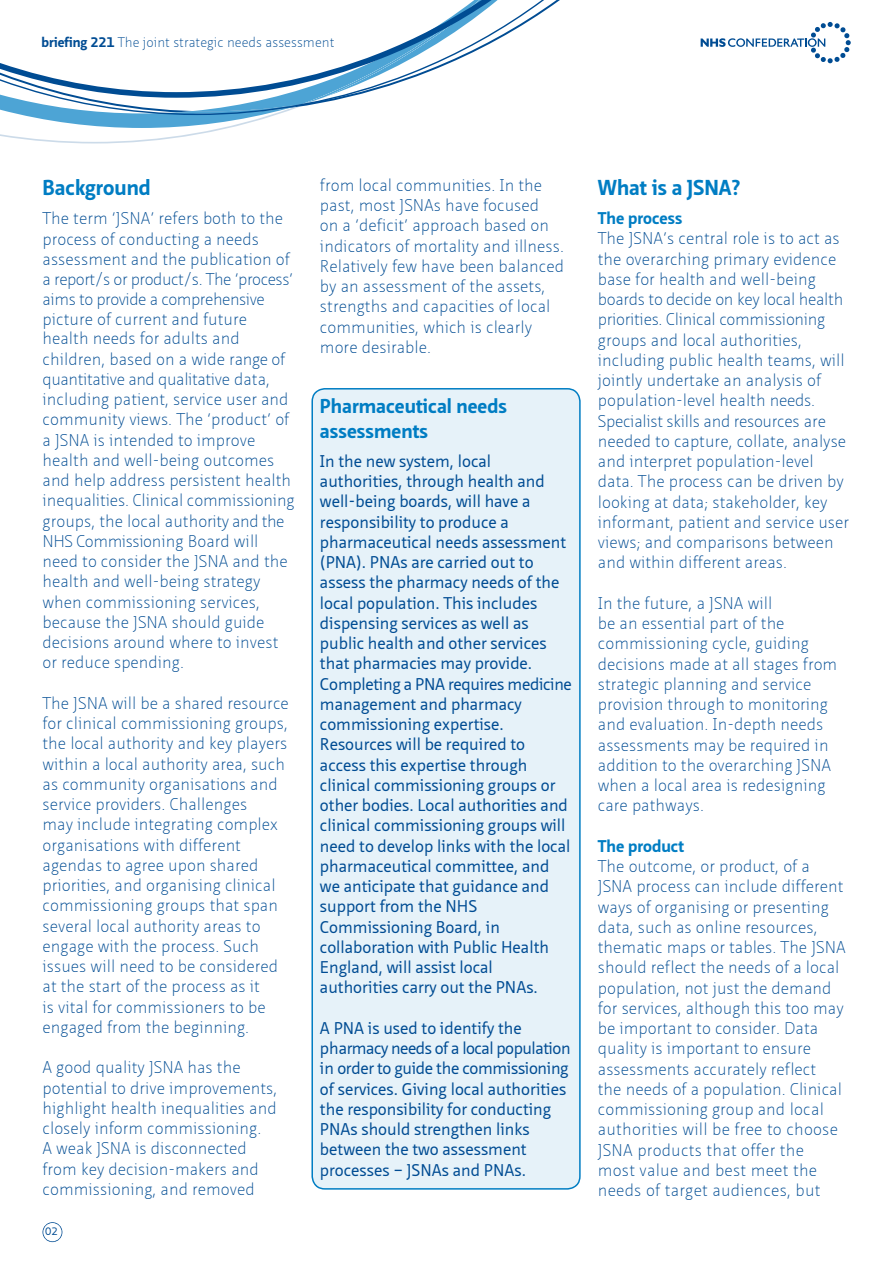
<style>
.page{position:relative;width:893px;height:1263px;background:#fff}
.page>*{position:absolute;margin:0;border:0;box-sizing:border-box;transform-origin:0 0}
.t1{font:700 21px "Neue Sans";color:#007dc3}
.t2{font:700 19.5px/24.3px "Neue Sans";color:#007dc3}
.t3{font:100 16.5px/20.2px "Neue Sans";color:#004c93}
.t4{font:16.5px/20.2px "Neue Sans";color:#004c93}
.t5{font:700 16.5px "Neue Sans";color:#007dc3}
.t6{font:100 13.5px "Neue Sans";color:#004c93}
.t7{font:10.5px "Neue Sans";color:#004c93}
.s1{font-weight:700}
</style>
<div class="page">
<svg style="left:0;top:0;width:560px;height:144px"></svg>
<svg style="left:701px;top:22px;width:150px;height:41px"></svg>
<svg style="left:43px;top:1222px;width:19px;height:20px"></svg>
<svg style="left:311px;top:388px;width:270px;height:801px;background:#d0e7f3"></svg>
<p class="t6" style="left:42px;top:34px;width:294px"><span class="s1">briefing 221</span> The joint strategic needs assessment</p>
<p class="t1" style="left:43px;top:175px;width:110px">Background</p>
<p class="t3" style="left:43px;top:209px;width:254px">The term ‘JSNA’ refers both to the process of conducting a needs assessment and the publication of a report/s or product/s. The ‘process’ aims to provide a comprehensive picture of current and future health needs for adults and children, based on a wide range of quantitative and qualitative data, including patient, service user and community views. The ‘product’ of a JSNA is intended to improve health and well-being outcomes and help address persistent health inequalities. Clinical commissioning groups, the local authority and the<br>NHS Commissioning Board will need to consider the JSNA and the health and well-being strategy when commissioning services, because the JSNA should guide decisions around where to invest or reduce spending.</p>
<p class="t3" style="left:43px;top:693px;width:248px">The JSNA will be a shared resource for clinical commissioning groups, the local authority and key players within a local authority area, such as community organisations and service providers. Challenges<br>may include integrating complex organisations with different agendas to agree upon shared priorities, and organising clinical commissioning groups that span several local authority areas to engage with the process. Such issues will need to be considered at the start of the process as it<br>is vital for commissioners to be engaged from the beginning.</p>
<p class="t3" style="left:43px;top:1058px;width:236px">A good quality JSNA has the potential to drive improvements, highlight health inequalities and closely inform commissioning.<br>A weak JSNA is disconnected from key decision-makers and commissioning, and removed</p>
<p class="t7" style="left:45px;top:1226px;width:14px">02</p>
<p class="t3" style="left:320px;top:175px;width:246px">from local communities. In the past, most JSNAs have focused<br>on a ‘deficit’ approach based on indicators of mortality and illness.<br>Relatively few have been balanced by an assessment of the assets, strengths and capacities of local communities, which is clearly more desirable.</p>
<p class="t2" style="left:320px;top:394px;width:189px">Pharmaceutical needs assessments</p>
<p class="t4" style="left:320px;top:451px;width:253px">In the new system, local authorities, through health and well-being boards, will have a responsibility to produce a pharmaceutical needs assessment (PNA). PNAs are carried out to assess the pharmacy needs of the local population. This includes dispensing services as well as public health and other services that pharmacies may provide.<br>Completing a PNA requires medicine management and pharmacy commissioning expertise.<br>Resources will be required to access this expertise through clinical commissioning groups or other bodies. Local authorities and clinical commissioning groups will need to develop links with the local pharmaceutical committee, and we anticipate that guidance and support from the NHS<br>Commissioning Board, in collaboration with Public Health<br>England, will assist local authorities carry out the PNAs.</p>
<p class="t4" style="left:320px;top:1018px;width:252px">A PNA is used to identify the pharmacy needs of a local population in order to guide the commissioning of services. Giving local authorities the responsibility for conducting<br>PNAs should strengthen links between the two assessment processes – JSNAs and PNAs.</p>
<p class="t1" style="left:598px;top:174px;width:144px">What is a JSNA?</p>
<p class="t5" style="left:598px;top:208px;width:86px">The process</p>
<p class="t3" style="left:598px;top:229px;width:253px">The JSNA’s central role is to act as the overarching primary evidence base for health and well-being boards to decide on key local health priorities. Clinical commissioning groups and local authorities, including public health teams, will jointly undertake an analysis of population-level health needs.<br>Specialist skills and resources are needed to capture, collate, analyse and interpret population-level data. The process can be driven by looking at data; stakeholder, key informant, patient and service user views; and comparisons between and within different areas.</p>
<p class="t3" style="left:598px;top:593px;width:241px">In the future, a JSNA will<br>be an essential part of the commissioning cycle, guiding decisions made at all stages from strategic planning and service provision through to monitoring and evaluation. In-depth needs assessments may be required in addition to the overarching JSNA when a local area is redesigning care pathways.</p>
<p class="t5" style="left:598px;top:836px;width:88px">The product</p>
<p class="t3" style="left:598px;top:856px;width:249px">The outcome, or product, of a<br>JSNA process can include different ways of organising or presenting data, such as online resources, thematic maps or tables. The JSNA should reflect the needs of a local population, not just the demand for services, although this too may be important to consider. Data quality is important to ensure assessments accurately reflect<br>the needs of a population. Clinical commissioning group and local authorities will be free to choose<br>JSNA products that offer the<br>most value and best meet the needs of target audiences, but</p>
</div>
